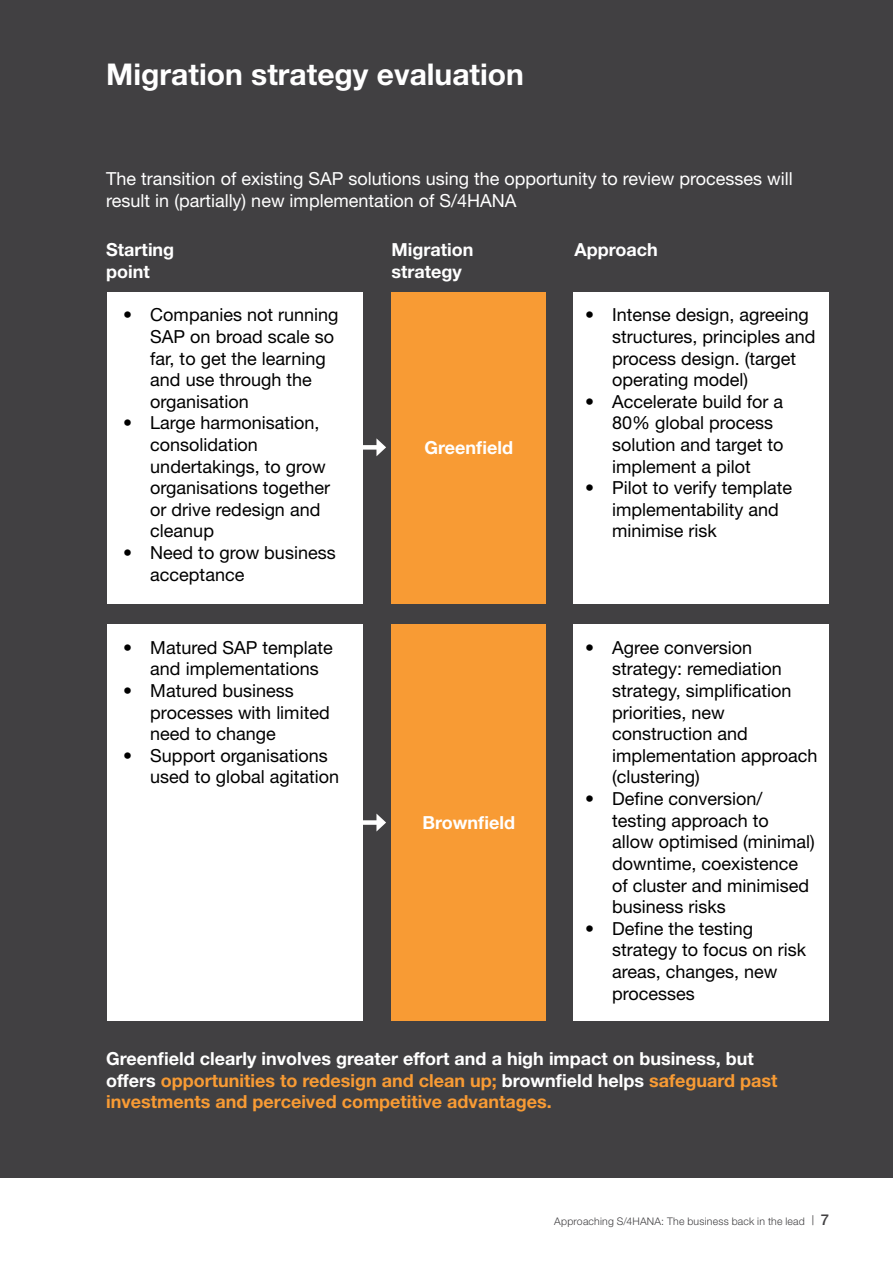
<style>
.page{position:relative;width:893px;height:1263px;background:#fff}
.page>*{position:absolute;margin:0;border:0;box-sizing:border-box;transform-origin:0 0}
.t1{font:700 30px "Helvetica Neue LT Std";color:#fff}
.t2{font:18px/21.6px "Helvetica Neue LT Std";color:#000}
.t3{font:700 18px/21.6px "Helvetica Neue LT Std";color:#f89b34}
.t4{font:18px/21.6px "Helvetica Neue LT Std";color:#fff}
.t5{font:700 18px/21.6px "Helvetica Neue LT Std";color:#fff}
.t6{font:300 10.5px "Helvetica Neue LT Std";letter-spacing:.02em;color:#414042}
.s1{color:#fff}
.s2{font-stretch:condensed;font-size:13.5px}
.s3{font-weight:500;font-size:15px}
</style>
<div class="page">
<div style="left:0;top:0;width:893px;height:1178px;background:#414042"></div>
<div style="left:107px;top:292px;width:256px;height:311px;background:#fff"></div>
<div style="left:107px;top:624px;width:256px;height:396px;background:#fff"></div>
<div style="left:573px;top:292px;width:256px;height:311px;background:#fff"></div>
<div style="left:573px;top:624px;width:256px;height:396px;background:#fff"></div>
<div style="left:392px;top:292px;width:154px;height:311px;background:#f89b34"></div>
<div style="left:392px;top:624px;width:154px;height:396px;background:#f89b34"></div>
<div style="left:329px;top:445px;width:50px;height:5px;background:#fff"></div>
<svg style="left:376px;top:438px;width:10px;height:18px"></svg>
<div style="left:329px;top:820px;width:50px;height:5px;background:#fff"></div>
<svg style="left:376px;top:813px;width:10px;height:18px"></svg>
<h1 class="t1" style="left:106px;top:56px;width:419px">Migration strategy evaluation</h1>
<p class="t4" style="left:106px;top:167px;width:688px">The transition of existing SAP solutions using the opportunity to review processes will result in (partially) new implementation of S/4HANA</p>
<p class="t5" style="left:106px;top:239px;width:70px">Starting point</p>
<p class="t5" style="left:392px;top:239px;width:83px">Migration strategy</p>
<p class="t5" style="left:575px;top:239px;width:85px">Approach</p>
<p class="t2" style="left:150px;top:304px;width:190px;text-indent:-27px">• Companies not running<br>SAP on broad scale so far, to get the learning and use through the organisation</p>
<p class="t2" style="left:150px;top:412px;width:181px;text-indent:-27px">• Large harmonisation, consolidation undertakings, to grow organisations together or drive redesign and cleanup</p>
<p class="t2" style="left:150px;top:542px;width:187px;text-indent:-27px">• Need to grow business acceptance</p>
<p class="t2" style="left:612px;top:304px;width:205px;text-indent:-27px">• Intense design, agreeing structures, principles and process design. (target operating model)</p>
<p class="t2" style="left:612px;top:390px;width:173px;text-indent:-27px">• Accelerate build for a<br>80% global process solution and target to implement a pilot</p>
<p class="t2" style="left:612px;top:477px;width:182px;text-indent:-27px">• Pilot to verify template implementability and minimise risk</p>
<p class="t5" style="left:424px;top:436px;width:90px">Greenfield</p>
<p class="t2" style="left:150px;top:636px;width:184px;text-indent:-27px">• Matured SAP template and implementations</p>
<p class="t2" style="left:150px;top:680px;width:181px;text-indent:-27px">• Matured business processes with limited need to change</p>
<p class="t2" style="left:150px;top:744px;width:190px;text-indent:-27px">• Support organisations used to global agitation</p>
<p class="t5" style="left:422px;top:811px;width:94px">Brownfield</p>
<p class="t2" style="left:612px;top:636px;width:207px;text-indent:-27px">• Agree conversion strategy: remediation strategy, simplification priorities, new construction and implementation approach (clustering)</p>
<p class="t2" style="left:612px;top:788px;width:204px;text-indent:-27px">• Define conversion/ testing approach to allow optimised (minimal) downtime, coexistence of cluster and minimised business risks</p>
<p class="t2" style="left:612px;top:917px;width:196px;text-indent:-27px">• Define the testing strategy to focus on risk areas, changes, new processes</p>
<p class="t3" style="left:106px;top:1047px;width:673px"><span class="s1">Greenfield clearly involves greater effort and a high impact on business, but offers</span> opportunities to redesign and clean up; <span class="s1">brownfield helps</span> safeguard past investments and perceived competitive advantages.</p>
<p class="t6" style="left:554px;top:1215px;width:276px">Approaching S/4HANA: The business back in the lead <span class="s2">|</span> <span class="s3">7</span></p>
</div>
